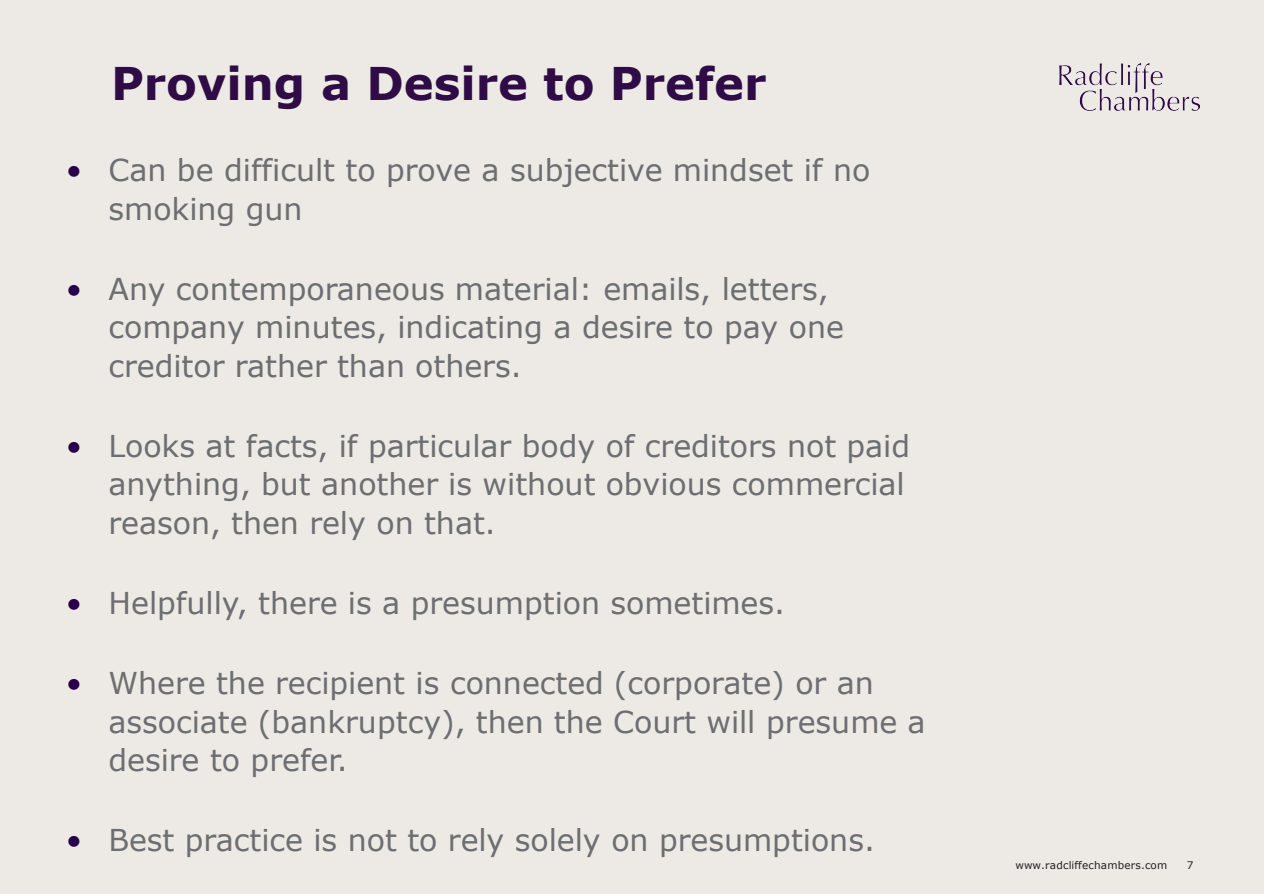
<style>
.page{position:relative;width:1264px;height:894px;background:#fff}
.page>*{position:absolute;margin:0;border:0;box-sizing:border-box;transform-origin:0 0}
.t1{font:700 45px "Verdana";color:#2f0c46}
.t2{font:30px/38.5px "Verdana";color:#6d6e71}
.t3{font:10.5px "Verdana";letter-spacing:.015em;color:#231f20}
.s1{color:#26004b}
</style>
<div class="page">
<div style="left:0;top:0;width:1263px;height:893px;background:#edeae5"></div>
<img style="left:1059px;top:64px;width:140px;height:46px">
<h2 class="t1" style="left:111px;top:52px;width:657px">Proving a Desire to Prefer</h2>
<p class="t2" style="left:108px;top:150px;width:763px;text-indent:-42px"><span class="s1">•</span> Can be difficult to prove a subjective mindset if no smoking gun</p>
<p class="t2" style="left:108px;top:269px;width:737px;text-indent:-42px"><span class="s1">•</span> Any contemporaneous material: emails, letters, company minutes, indicating a desire to pay one creditor rather than others.</p>
<p class="t2" style="left:108px;top:426px;width:803px;text-indent:-42px"><span class="s1">•</span> Looks at facts, if particular body of creditors not paid anything, but another is without obvious commercial reason, then rely on that.</p>
<p class="t2" style="left:66px;top:583px;width:720px"><span class="s1">•</span> Helpfully, there is a presumption sometimes.</p>
<p class="t2" style="left:108px;top:663px;width:818px;text-indent:-42px"><span class="s1">•</span> Where the recipient is connected (corporate) or an associate (bankruptcy), then the Court will presume a desire to prefer.</p>
<p class="t2" style="left:66px;top:820px;width:810px"><span class="s1">•</span> Best practice is not to rely solely on presumptions.</p>
<p class="t3" style="left:1015px;top:858px;width:153px">www.radcliffechambers.com</p>
<p class="t3" style="left:1186px;top:858px;width:8px">7</p>
</div>
